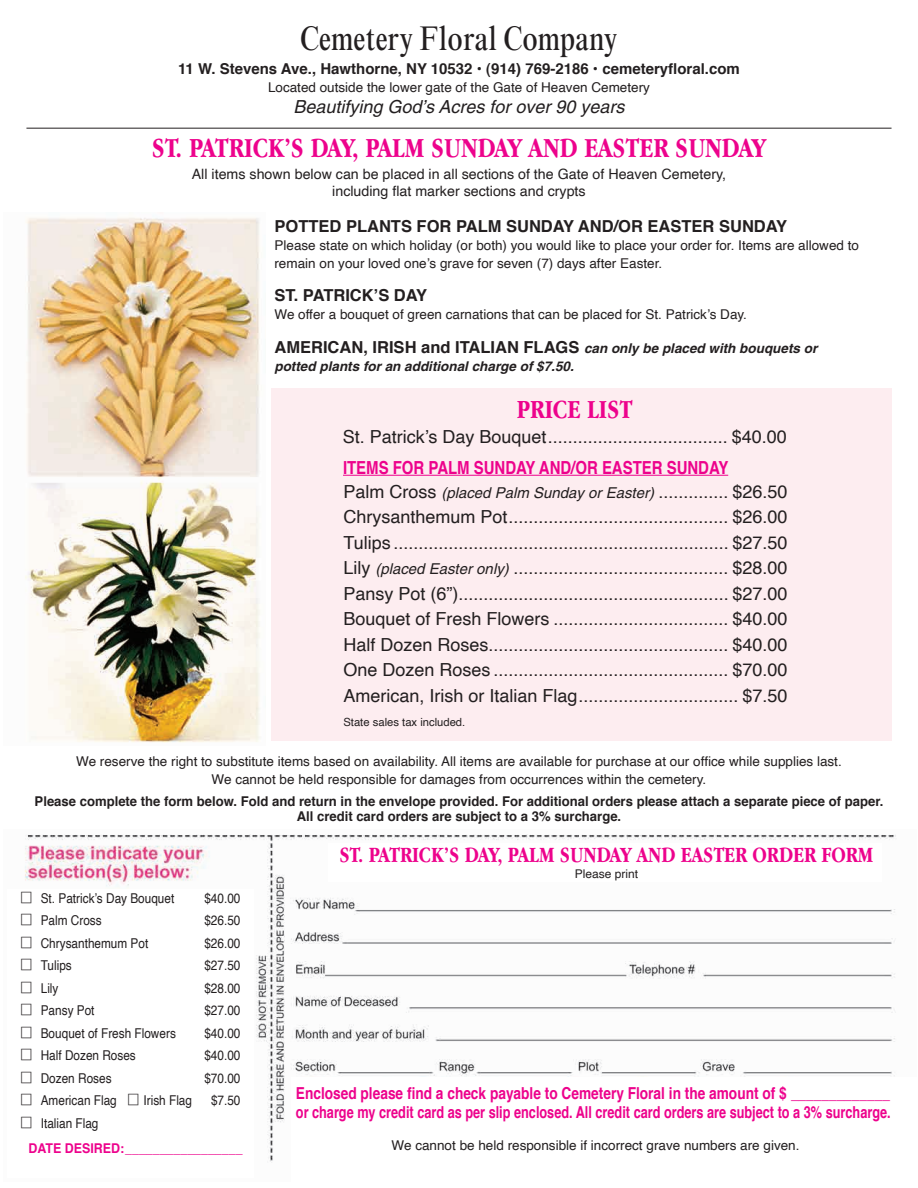
<style>
.page{position:relative;width:918px;height:1188px;background:#fff}
.page>*{position:absolute;margin:0;border:0;box-sizing:border-box;transform-origin:0 0}
.t1{font:condensed 34.5px "Times New Roman MT Std";color:#231f20}
.t2{font:700 condensed 28.5px "Garamond IT Cby BT";color:#ed028c}
.t3{font:700 condensed 27px "Garamond IT Cby BT";color:#ed028c}
.t4{font:700 condensed 22.5px "Garamond IT Cby BT";color:#ed028c}
.t5{font:18px/25.5px "Helvetica";color:#231f20}
.t6{font:700 18px "Helvetica";color:#ed028c;scale:.83 1}
.t7{font:italic 18px "Helvetica";color:#231f20}
.t8{font:700 16.5px/19.8px "Helvetica";color:#ed028c;scale:.83 1}
.t9{font:700 16.5px "Helvetica";color:#231f20}
.t10{font:700 15px "Helvetica";color:#231f20}
.t11{font:italic 15px "Helvetica";color:#231f20}
.t12{font:14.25px/17.1px "Helvetica";color:#231f20;text-align:center}
.t13{font:13.5px/18px "Helvetica";color:#231f20}
.t14{font:13.5px "Helvetica";color:#231f20;scale:.87 1}
.t15{font:700 13.5px/15px "Helvetica";color:#231f20;text-align:center}
.t16{font:italic 700 13.5px "Helvetica";color:#231f20}
.t17{font:700 13.5px "Helvetica";color:#ed028c;scale:.92 1}
.t18{font:12px "Helvetica";color:#231f20}
.t19{font:11.25px "Helvetica";color:#231f20}
.s1{font-style:italic;font-size:13.5px}
.s2{font-style:normal;font-size:18px}
.s3{font-style:italic;font-size:15px}
</style>
<div class="page">
<div style="left:271px;top:389px;width:621px;height:352px;background:#fdedf0"></div>
<img style="left:25px;top:217px;width:235px;height:526px">
<hr style="left:26px;top:128px;width:866px;height:1px;background:#231f20">
<hr style="left:343px;top:475px;width:385px;height:1px;background:#ed028c">
<img style="left:24px;top:834px;width:872px;height:329px">
<div style="left:291px;top:1078px;width:627px;height:110px;background:#fff"></div>
<div style="left:8px;top:890px;width:246px;height:288px;background:#fff"></div>
<div style="left:328px;top:843px;width:554px;height:39px;background:#fff"></div>
<h1 class="t1" style="left:301px;top:18px;width:318px">Cemetery Floral Company</h1>
<p class="t10" style="left:178px;top:55px;width:563px">11 W. Stevens Ave., Hawthorne, NY 10532 • (914) 769-2186 • cemeteryfloral.com</p>
<p class="t13" style="left:268px;top:78px;width:383px">Located outside the lower gate of the Gate of Heaven Cemetery</p>
<p class="t7" style="left:293px;top:97px;width:333px">Beautifying God’s Acres for over 90 years</p>
<h2 class="t2" style="left:152px;top:132px;width:616px">ST. PATRICK’S DAY, PALM SUNDAY AND EASTER SUNDAY</h2>
<p class="t12" style="left:192px;top:166px;width:536px">All items shown below can be placed in all sections of the Gate of Heaven Cemetery, including flat marker sections and crypts</p>
<p class="t9" style="left:274px;top:212px;width:514px">POTTED PLANTS FOR PALM SUNDAY AND/OR EASTER SUNDAY</p>
<p class="t13" style="left:274px;top:237px;width:586px">Please state on which holiday (or both) you would like to place your order for. Items are allowed to remain on your loved one’s grave for seven (7) days after Easter.</p>
<p class="t9" style="left:274px;top:280px;width:154px">ST. PATRICK’S DAY</p>
<p class="t13" style="left:274px;top:306px;width:474px">We offer a bouquet of green carnations that can be placed for St. Patrick’s Day.</p>
<p class="t9" style="left:274px;top:333px;width:544px">AMERICAN, IRISH and ITALIAN FLAGS <span class="s1">can only be placed with bouquets or</span></p>
<p class="t16" style="left:275px;top:358px;width:301px">potted plants for an additional charge of $7.50.</p>
<h3 class="t3" style="left:517px;top:395px;width:117px">PRICE LIST</h3>
<p class="t5" style="left:343px;top:424px;width:435px">St. Patrick’s Day Bouquet.................................... 40 0</p>
<p class="t11" style="left:343px;top:484px;width:387px"><span class="s2">Palm Cross</span> (placed Palm Sunday or Easter) <span class="s2">..............</span></p>
<p class="t5" style="left:731px;top:422px;width:56px">$38.80</p>
<p class="t6" style="left:343px;top:451px;width:466px">ITEMS FOR PALM SUNDAY AND/OR EASTER SUNDAY</p>
<p class="t5" style="left:731px;top:478px;width:56px">$26.30</p>
<p class="t5" style="left:731px;top:527px;width:56px;line-height:24px;text-align:center">$27.50 $28.00 $25.25 $38.80 $37.00 $65.00 $3.75 $3.75</p>
<p class="t5" style="left:343px;top:479px;width:446px;text-indent:424px">5<br>Chrysanthemum Pot............................................ $26.00<br>Tulips ................................................................... $27.50<br>Lily <span class="s3">(placed Easter only)</span> ........................................... $28.00<br>Pansy Pot (6”)...................................................... $27.00<br>Bouquet of Fresh Flowers ................................... $40.00<br>Half Dozen Roses................................................ $40.00<br>One Dozen Roses ............................................... $70.00<br>American, Irish or Italian Flag................................ $7.50</p>
<p class="t19" style="left:343px;top:713px;width:123px">State sales tax included.</p>
<p class="t13" style="left:76px;top:752px;width:767px;text-align:center">We reserve the right to substitute items based on availability. All items are available for purchase at our office while supplies last.<br>We cannot be held responsible for damages from occurrences within the cemetery.</p>
<p class="t15" style="left:35px;top:793px;width:850px">Please complete the form below. Fold and return in the envelope provided. For additional orders please attach a separate piece of paper.<br>All credit card orders are subject to a 3% surcharge.</p>
<p class="t14" style="left:41px;top:888px;width:155px">St. Patrick’s Day Bouquet</p>
<p class="t14" style="left:204px;top:888px;width:43px">$40.00</p>
<p class="t14" style="left:41px;top:910px;width:72px">Palm Cross</p>
<p class="t14" style="left:204px;top:910px;width:43px">$26.50</p>
<p class="t14" style="left:41px;top:933px;width:125px">Chrysanthemum Pot</p>
<p class="t14" style="left:204px;top:933px;width:43px">$26.00</p>
<p class="t14" style="left:41px;top:955px;width:37px">Tulips</p>
<p class="t14" style="left:204px;top:955px;width:43px">$27.50</p>
<p class="t14" style="left:41px;top:978px;width:22px">Lily</p>
<p class="t14" style="left:204px;top:978px;width:43px">$28.00</p>
<p class="t14" style="left:41px;top:1000px;width:63px">Pansy Pot</p>
<p class="t14" style="left:204px;top:1000px;width:43px">$27.00</p>
<p class="t14" style="left:41px;top:1023px;width:157px">Bouquet of Fresh Flowers</p>
<p class="t14" style="left:204px;top:1023px;width:43px">$40.00</p>
<p class="t14" style="left:41px;top:1045px;width:111px">Half Dozen Roses</p>
<p class="t14" style="left:204px;top:1045px;width:43px">$40.00</p>
<p class="t14" style="left:41px;top:1068px;width:83px">Dozen Roses</p>
<p class="t14" style="left:204px;top:1068px;width:43px">$70.00</p>
<p class="t14" style="left:41px;top:1090px;width:89px">American Flag</p>
<p class="t14" style="left:144px;top:1090px;width:57px">Irish Flag</p>
<p class="t14" style="left:211px;top:1090px;width:35px">$7.50</p>
<p class="t14" style="left:41px;top:1113px;width:68px">Italian Flag</p>
<p class="t17" style="left:28px;top:1136px;width:234px">DATE DESIRED:_________________</p>
<p class="t13" style="left:206px;top:892px;width:43px;line-height:21px">$38.80 $26.30</p>
<p class="t13" style="left:206px;top:936px;width:43px;line-height:19.5px">$26.00 $27.50</p>
<p class="t13" style="left:206px;top:978px;width:43px;line-height:22.5px;text-align:justify">$28. 0 $25.25 $38.80</p>
<p class="t13" style="left:206px;top:1046px;width:43px;line-height:24px">$37.00 $65.00</p>
<p class="t13" style="left:214px;top:1094px;width:35px">$3.75</p>
<p class="t4" style="left:339px;top:842px;width:536px">ST. PATRICK’S DAY, PALM SUNDAY AND EASTER ORDER FORM</p>
<p class="t18" style="left:575px;top:864px;width:65px">Please print</p>
<p class="t8" style="left:296px;top:1082px;width:718px">Enclosed please find a check payable to Cemetery Floral in the amount of $ _____________ or charge my credit card as per slip enclosed. All credit card orders are subject to a 3% surcharge.</p>
<p class="t13" style="left:392px;top:1137px;width:409px">We cannot be held responsible if incorrect grave numbers are given.</p>
</div>
